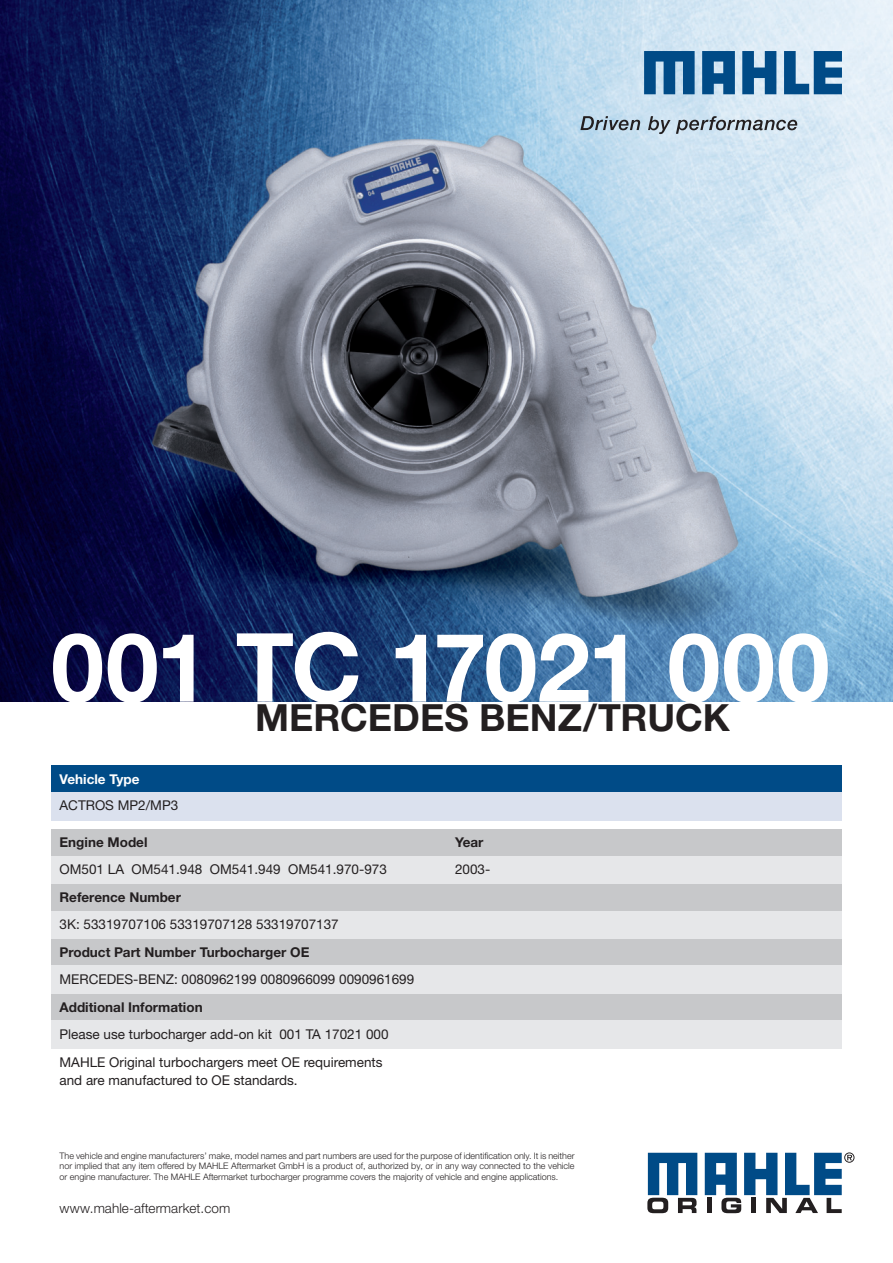
<style>
.page{position:relative;width:893px;height:1263px;background:#fff}
.page>*{position:absolute;margin:0;border:0;box-sizing:border-box;transform-origin:0 0}
.t1{font:700 95.55px "Helvetica Neue LTW1 G";letter-spacing:-.025em;color:#fff}
.t2{font:700 37.5px "Helvetica Neue LTW1 G";color:#231f20}
.t3{font:13.5px/28.3px "Helvetica Neue";color:#231f20}
.t4{font:700 13.5px "Helvetica Neue LTW1 G";color:#231f20}
.t5{font:300 13.5px "Helvetica Neue LTW1 G";letter-spacing:.005em;color:#231f20}
.t6{font:700 13.5px "Helvetica Neue LTW1 G";color:#fff}
.t7{font:300 9px/10.5px "Helvetica Neue LTW1 G";color:#231f20;text-align:justify}
</style>
<div class="page">
<img style="left:0;top:0;width:893px;height:702px">
<svg style="left:644px;top:51px;width:51px;height:43px;background:#306fa0"></svg>
<svg style="left:742px;top:51px;width:34px;height:43px"></svg>
<svg style="left:784px;top:51px;width:58px;height:43px;background:#4c82ac"></svg>
<svg style="left:702px;top:51px;width:33px;height:43px"></svg>
<svg style="left:580px;top:116px;width:60px;height:14px"></svg>
<svg style="left:648px;top:116px;width:22px;height:18px"></svg>
<svg style="left:676px;top:116px;width:121px;height:18px;background:#a5b2bb"></svg>
<svg style="left:647px;top:1153px;width:50px;height:60px"></svg>
<svg style="left:705px;top:1152px;width:149px;height:61px"></svg>
<div style="left:51px;top:911px;width:791px;height:28px;background:#e6e7e9"></div>
<div style="left:51px;top:856px;width:791px;height:28px;background:#e6e7e9"></div>
<div style="left:51px;top:939px;width:791px;height:27px;background:#c7c8ca"></div>
<div style="left:51px;top:966px;width:791px;height:28px;background:#e6e7e9"></div>
<div style="left:51px;top:994px;width:791px;height:27px;background:#c7c8ca"></div>
<div style="left:51px;top:1021px;width:791px;height:28px;background:#e6e7e9"></div>
<div style="left:51px;top:884px;width:791px;height:27px;background:#c7c8ca"></div>
<div style="left:51px;top:829px;width:791px;height:27px;background:#c7c8ca"></div>
<div style="left:51px;top:792px;width:791px;height:28px;background:#dbe1ee"></div>
<div style="left:51px;top:765px;width:791px;height:27px;background:#004b87"></div>
<h1 class="t1" style="left:51px;top:633px;width:780px">001 TC 17021 000</h1>
<h2 class="t2" style="left:255px;top:704px;width:476px">MERCEDES BENZ/TRUCK</h2>
<h3 class="t6" style="left:60px;top:774px;width:82px">Vehicle Type</h3>
<h3 class="t3" style="left:60px;top:792px;width:120px">ACTROS MP2/MP3</h3>
<h3 class="t4" style="left:60px;top:837px;width:89px">Engine Model</h3>
<h3 class="t4" style="left:455px;top:837px;width:30px">Year</h3>
<h3 class="t3" style="left:60px;top:856px;width:329px">OM501 LA OM541.948 OM541.949 OM541.970-973</h3>
<h3 class="t3" style="left:455px;top:856px;width:37px">2003-</h3>
<h3 class="t4" style="left:60px;top:892px;width:123px">Reference Number</h3>
<h3 class="t3" style="left:60px;top:911px;width:281px">3K: 53319707106 53319707128 53319707137</h3>
<h3 class="t4" style="left:60px;top:947px;width:251px">Product Part Number Turbocharger OE</h3>
<h3 class="t3" style="left:60px;top:966px;width:356px">MERCEDES-BENZ: 0080962199 0080966099 0090961699</h3>
<h3 class="t4" style="left:60px;top:1002px;width:145px">Additional Information</h3>
<h3 class="t3" style="left:60px;top:1021px;width:331px">Please use turbocharger add-on kit 001 TA 17021 000<br>MAHLE Original turbochargers meet OE requirements</h3>
<h3 class="t3" style="left:60px;top:1067px;width:240px">and are manufactured to OE standards.</h3>
<p class="t7" style="left:60px;top:1151px;width:517px">The vehicle and engine manufacturers’ make, model names and part numbers are used for the purpose of identification only. It is neither nor implied that any item offered by MAHLE Aftermarket GmbH is a product of, authorized by, or in any way connected to the vehicle or engine manufacturer. The MAHLE Aftermarket turbocharger programme covers the majority of vehicle and engine applications.</p>
<h3 class="t5" style="left:60px;top:1203px;width:172px">www.mahle-aftermarket.com</h3>
</div>
